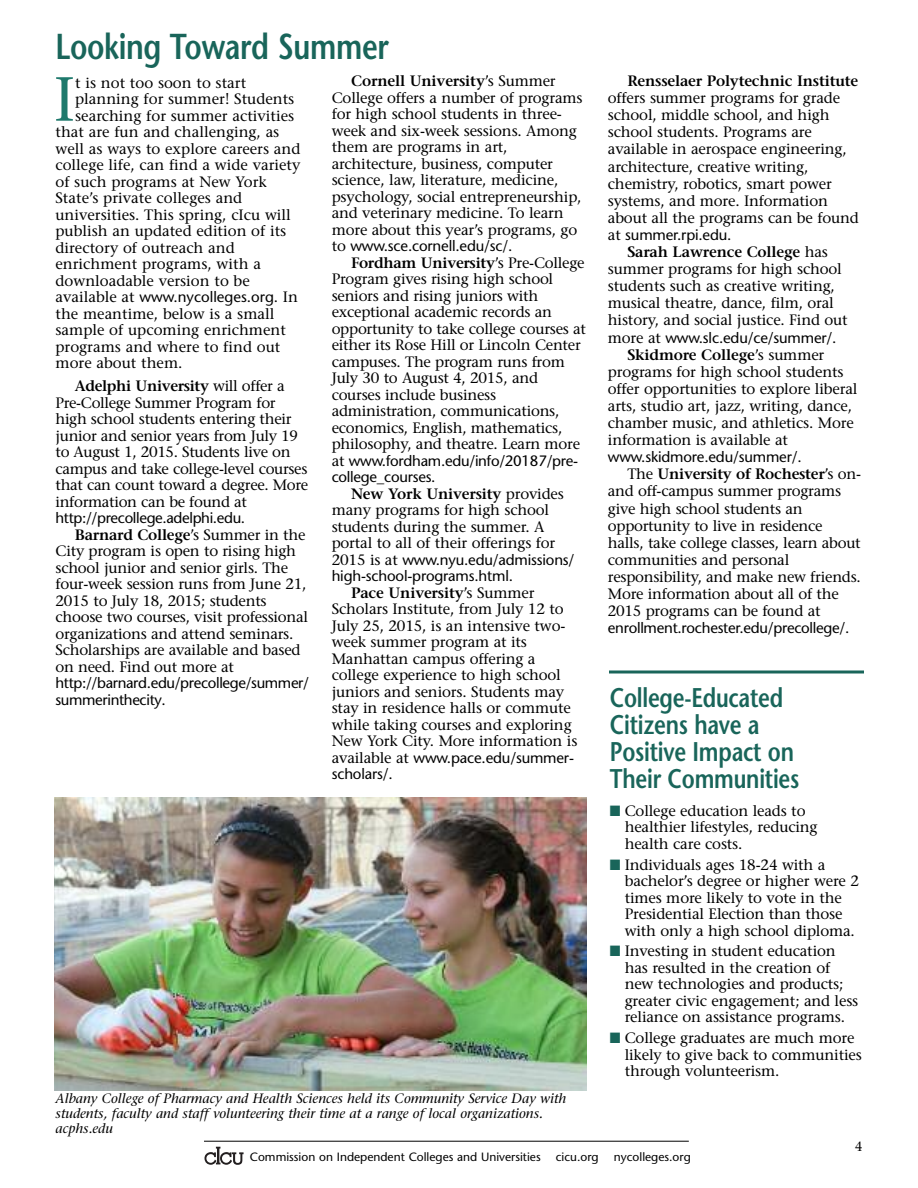
<style>
.page{position:relative;width:918px;height:1188px;background:#fff}
.page>*{position:absolute;margin:0;border:0;box-sizing:border-box;transform-origin:0 0}
.t1{font:62.1px "Stone Serif";color:#1e796c}
.t2{font:600 36px "Stone Sans";letter-spacing:-.01em;color:#19655a;scale:.8 1}
.t3{font:600 27px/27px "Stone Sans";letter-spacing:-.01em;color:#19655a;scale:.8 1}
.t4{font:15px/16.5px "Stone Serif";letter-spacing:-.01em;color:#000}
.t5{font:15px/16.5px "Stone Sans";letter-spacing:-.015em;color:#000}
.t6{font:600 15px "Stone Serif";letter-spacing:-.01em;color:#000}
.t7{font:italic 13.5px/15px "Stone Serif";color:#000}
.t8{font:13.5px "Stone Serif";color:#000}
.t9{font:12px "Stone Sans";color:#000}
.s1{font-family:"Stone Serif"}
.s2{font-weight:600}
.s3{color:#19655a}
</style>
<div class="page">
<svg style="left:205px;top:1147px;width:39px;height:18px"></svg>
<hr style="left:204px;top:1141px;width:485px;height:1px;background:#000">
<svg style="left:609px;top:670px;width:255px;height:4px"></svg>
<img style="left:54px;top:798px;width:533px;height:292px">
<h2 class="t2" style="left:55px;top:33px;width:418px">Looking Toward Summer</h2>
<h1 class="t1" style="left:54px;top:75px;width:23px">I</h1>
<p class="t4" style="left:75px;top:76px;width:173px">t is not too soon to start</p>
<p class="t4" style="left:75px;top:92px;width:221px">planning for summer! Students</p>
<p class="t4" style="left:75px;top:109px;width:221px">searching for summer activities</p>
<p class="t4" style="left:55px;top:125px;width:225px">that are fun and challenging, as</p>
<p class="t4" style="left:55px;top:142px;width:247px">well as ways to explore careers and</p>
<p class="t4" style="left:55px;top:158px;width:246px">college life, can find a wide variety</p>
<p class="t4" style="left:55px;top:175px;width:213px">of such programs at New York</p>
<p class="t4" style="left:55px;top:191px;width:188px">State’s private colleges and</p>
<p class="t4" style="left:55px;top:208px;width:237px">universities. This spring, cIcu will</p>
<p class="t4" style="left:55px;top:224px;width:232px">publish an updated edition of its</p>
<p class="t4" style="left:55px;top:241px;width:181px">directory of outreach and</p>
<p class="t4" style="left:55px;top:257px;width:207px">enrichment programs, with a</p>
<p class="t4" style="left:55px;top:274px;width:196px">downloadable version to be</p>
<p class="t5" style="left:55px;top:290px;width:244px"><span class="s1">available at</span> www.nycolleges.org<span class="s1">. In</span></p>
<p class="t4" style="left:55px;top:307px;width:232px">the meantime, below is a small sample of upcoming enrichment programs and where to find out more about them.</p>
<p class="t4" style="left:55px;top:379px;width:254px;text-indent:20px"><span class="s2">Adelphi University</span> will offer a Pre-College Summer Program for high school students entering their junior and senior years from July 19 to August 1, 2015. Students live on campus and take college-level courses that can count toward a degree. More information can be found at</p>
<p class="t5" style="left:55px;top:511px;width:191px">http://precollege.adelphi.edu<span class="s1">.</span></p>
<p class="t4" style="left:55px;top:528px;width:254px;text-indent:19px"><span class="s2">Barnard College</span>’s Summer in the City program is open to rising high school junior and senior girls. The four-week session runs from June 21, 2015 to July 18, 2015; students choose two courses, visit professional organizations and attend seminars.<br>Scholarships are available and based on need. Find out more at</p>
<p class="t5" style="left:55px;top:676px;width:255px">http://barnard.edu/precollege/summer/ summerinthecity<span class="s1">.</span></p>
<p class="t4" style="left:332px;top:74px;width:253px;text-indent:20px"><span class="s2">Cornell University</span>’s Summer College offers a number of programs for high school students in three&shy;week and six-week sessions. Among them are programs in art, architecture, business, computer science, law, literature, medicine, psychology, social entrepreneurship, and veterinary medicine. To learn more about this year’s programs, go</p>
<p class="t5" style="left:332px;top:239px;width:182px"><span class="s1">to</span> www.sce.cornell.edu/sc<span class="s1">/.</span></p>
<p class="t4" style="left:332px;top:256px;width:256px;text-indent:20px"><span class="s2">Fordham University</span>’s Pre-College Program gives rising high school seniors and rising juniors with exceptional academic records an opportunity to take college courses at either its Rose Hill or Lincoln Center campuses. The program runs from July 30 to August 4, 2015, and courses include business administration, communications, economics, English, mathematics, philosophy, and theatre. Learn more</p>
<p class="t5" style="left:332px;top:454px;width:248px"><span class="s1">at</span> www.fordham.edu/info/20187/pre&shy;college_courses<span class="s1">.</span></p>
<p class="t4" style="left:332px;top:487px;width:234px;text-indent:20px"><span class="s2">New York University</span> provides many programs for high school students during the summer. A portal to all of their offerings for</p>
<p class="t5" style="left:332px;top:553px;width:244px"><span class="s1">2015 is at</span> www.nyu.edu/admissions/ high-school-programs.html<span class="s1">.</span></p>
<p class="t4" style="left:332px;top:586px;width:247px;text-indent:20px"><span class="s2">Pace University</span>’s Summer<br>Scholars Institute, from July 12 to<br>July 25, 2015, is an intensive two&shy;week summer program at its<br>Manhattan campus offering a college experience to high school juniors and seniors. Students may stay in residence halls or commute while taking courses and exploring<br>New York City. More information is</p>
<p class="t5" style="left:332px;top:751px;width:244px"><span class="s1">available at</span> www.pace.edu/summer&shy;scholars/<span class="s1">.</span></p>
<p class="t7" style="left:56px;top:1092px;width:512px">Albany College of Pharmacy and Health Sciences held its Community Service Day with students, faculty and staff volunteering their time at a range of local organizations. acphs.edu</p>
<p class="t6" style="left:627px;top:75px;width:233px">Rensselaer Polytechnic Institute</p>
<p class="t4" style="left:608px;top:91px;width:253px;line-height:17.1px">offers summer programs for grade school, middle school, and high school students. Programs are available in aerospace engineering, architecture, creative writing, chemistry, robotics, smart power systems, and more. Information about all the programs can be found</p>
<p class="t5" style="left:608px;top:228px;width:125px"><span class="s1">at</span> summer.rpi.edu<span class="s1">.</span></p>
<p class="t4" style="left:608px;top:245px;width:241px;line-height:17.1px;text-indent:20px"><span class="s2">Sarah Lawrence College</span> has summer programs for high school students such as creative writing, musical theatre, dance, film, oral history, and social justice. Find out</p>
<p class="t5" style="left:608px;top:331px;width:230px"><span class="s1">more at</span> www.slc.edu/ce/summer/<span class="s1">.</span></p>
<p class="t4" style="left:608px;top:347px;width:251px;line-height:17.1px;text-indent:20px"><span class="s2">Skidmore College</span>’s summer programs for high school students offer opportunities to explore liberal arts, studio art, jazz, writing, dance, chamber music, and athletics. More information is available at</p>
<p class="t5" style="left:608px;top:450px;width:195px">www.skidmore.edu/summer/<span class="s1">.</span></p>
<p class="t4" style="left:608px;top:467px;width:255px;line-height:17.1px;text-indent:20px">The <span class="s2">University of Rochester</span>’s on&shy;and off-campus summer programs give high school students an opportunity to live in residence halls, take college classes, learn about communities and personal responsibility, and make new friends.<br>More information about all of the<br>2015 programs can be found at</p>
<p class="t5" style="left:608px;top:621px;width:243px">enrollment.rochester.edu/precollege/<span class="s1">.</span></p>
<h3 class="t3" style="left:610px;top:687px;width:238px">College-Educated<br>Citizens have a<br>Positive Impact on<br>Their Communities</h3>
<p class="t4" style="left:625px;top:804px;width:194px;text-indent:-15px"><span class="s3">■</span> College education leads to healthier lifestyles, reducing health care costs.</p>
<p class="t4" style="left:625px;top:858px;width:236px;text-indent:-15px"><span class="s3">■</span> Individuals ages 18-24 with a bachelor’s degree or higher were 2 times more likely to vote in the<br>Presidential Election than those with only a high school diploma.</p>
<p class="t4" style="left:625px;top:945px;width:235px;text-indent:-15px"><span class="s3">■</span> Investing in student education has resulted in the creation of new technologies and products; greater civic engagement; and less reliance on assistance programs.</p>
<p class="t4" style="left:625px;top:1031px;width:239px;text-indent:-15px"><span class="s3">■</span> College graduates are much more likely to give back to communities through volunteerism.</p>
<p class="t9" style="left:250px;top:1152px;width:292px">Commission on Independent Colleges and Universities</p>
<p class="t9" style="left:556px;top:1152px;width:44px">cicu.org</p>
<p class="t9" style="left:614px;top:1152px;width:78px">nycolleges.org</p>
<p class="t8" style="left:855px;top:1141px;width:9px">4</p>
</div>
